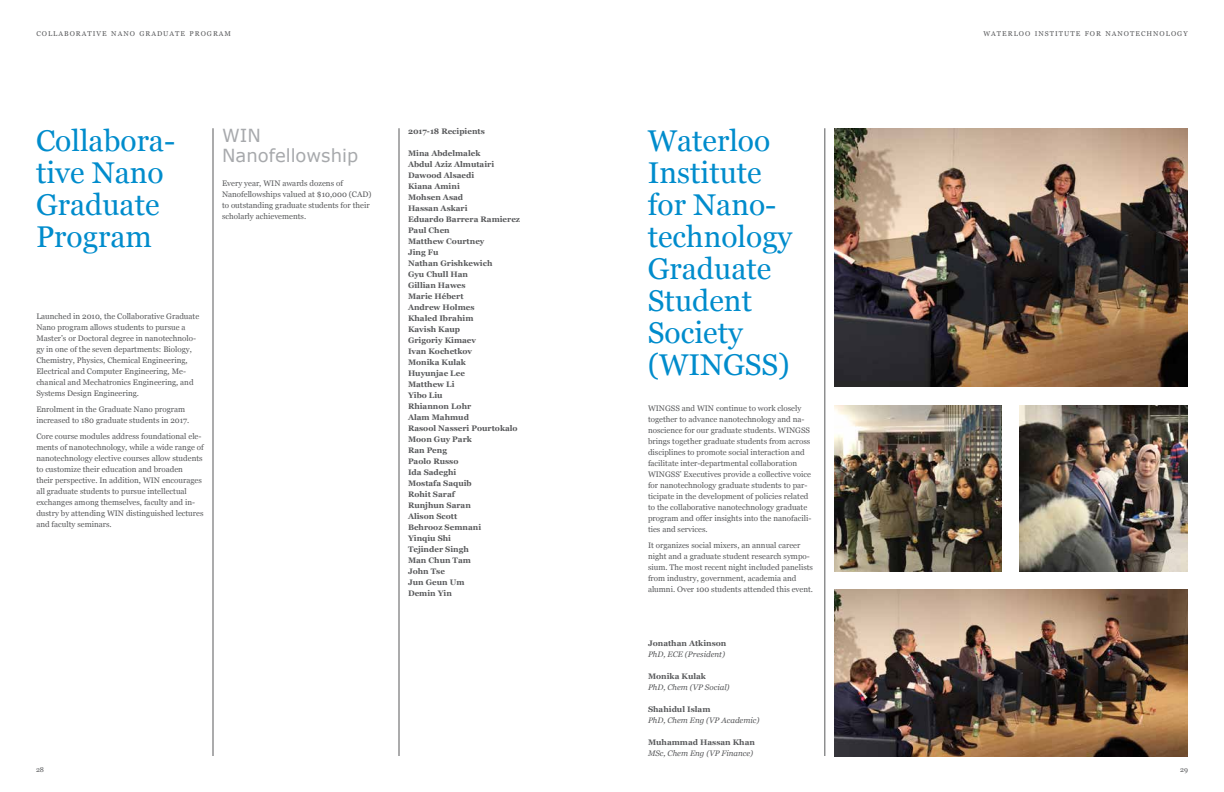
<style>
.page{position:relative;width:1224px;height:792px;background:#fff}
.page>*{position:absolute;margin:0;border:0;box-sizing:border-box;transform-origin:0 0}
.t1{font:30px/32px "Georgia";color:#008ccc}
.t2{font:18px/20px "Verdana";color:#a7a9ac}
.t3{font:8px/11px "Georgia";color:#58595b}
.t4{font:700 8px/11px "Georgia";color:#58595b}
.t5{font:italic 8px "Georgia";color:#58595b}
.t6{font:7px "Georgia";letter-spacing:.145em;color:#58595b}
.t7{font:7px "Georgia";color:#58595b}
</style>
<div class="page">
<hr style="left:213px;top:128px;width:1px;height:628px;background:#58595b">
<hr style="left:825px;top:128px;width:1px;height:628px;background:#58595b">
<hr style="left:399px;top:128px;width:1px;height:628px;background:#58595b">
<img style="left:834px;top:128px;width:354px;height:259px">
<img style="left:834px;top:590px;width:354px;height:166px">
<img style="left:834px;top:405px;width:168px;height:167px">
<img style="left:1020px;top:405px;width:168px;height:167px">
<p class="t6" style="left:36px;top:30px;width:196px">COLLABORATIVE NANO GRADUATE PROGRAM</p>
<p class="t6" style="left:983px;top:30px;width:206px">WATERLOO INSTITUTE FOR NANOTECHNOLOGY</p>
<p class="t4" style="left:408px;top:126px;width:78px">2017-18 Recipients</p>
<p class="t4" style="left:408px;top:148px;width:114px">Mina Abdelmalek<br>Abdul Aziz Almutairi<br>Dawood Alsaedi<br>Kiana Amini<br>Mohsen Asad<br>Hassan Askari<br>Eduardo Barrera Ramierez<br>Paul Chen<br>Matthew Courtney<br>Jing Fu<br>Nathan Grishkewich<br>Gyu Chull Han<br>Gillian Hawes<br>Marie Hébert<br>Andrew Holmes<br>Khaled Ibrahim<br>Kavish Kaup<br>Grigoriy Kimaev<br>Ivan Kochetkov<br>Monika Kulak<br>Huyunjae Lee<br>Matthew Li<br>Yibo Liu<br>Rhiannon Lohr<br>Alam Mahmud<br>Rasool Nasseri Pourtokalo<br>Moon Guy Park<br>Ran Peng<br>Paolo Russo<br>Ida Sadeghi<br>Mostafa Saquib<br>Rohit Saraf<br>Runjhun Saran<br>Alison Scott<br>Behrooz Semnani<br>Yinqiu Shi<br>Tejinder Singh<br>Man Chun Tam<br>John Tse<br>Jun Geun Um<br>Demin Yin</p>
<h1 class="t1" style="left:36px;top:125px;width:141px">Collabora&shy;tive Nano<br>Graduate<br>Program</h1>
<h1 class="t1" style="left:648px;top:125px;width:146px">Waterloo<br>Institute for Nano&shy;technology<br>Graduate<br>Student<br>Society (WINGSS)</h1>
<h2 class="t2" style="left:222px;top:125px;width:138px">WIN<br>Nanofellowship</h2>
<p class="t3" style="left:222px;top:178px;width:151px">Every year, WIN awards dozens of Nanofellowships valued at $10,000 (CAD) to outstanding graduate students for their scholarly achievements.</p>
<p class="t3" style="left:36px;top:311px;width:164px">Launched in 2010, the Collaborative Graduate Nano program allows students to pursue a Master’s or Doctoral degree in nanotechnolo&shy;gy in one of the seven departments: Biology, Chemistry, Physics, Chemical Engineering, Electrical and Computer Engineering, Me&shy;chanical and Mechatronics Engineering, and Systems Design Engineering.</p>
<p class="t3" style="left:36px;top:404px;width:155px">Enrolment in the Graduate Nano program increased to 180 graduate students in 2017.</p>
<p class="t3" style="left:36px;top:431px;width:169px">Core course modules address foundational ele&shy;ments of nanotechnology, while a wide range of nanotechnology elective courses allow students to customize their education and broaden<br>their perspective. In addition, WIN encourages all graduate students to pursue intellectual exchanges among themselves, faculty and in&shy;dustry by attending WIN distinguished lectures and faculty seminars.</p>
<p class="t3" style="left:648px;top:403px;width:165px">WINGSS and WIN continue to work closely together to advance nanotechnology and na&shy;noscience for our graduate students. WINGSS brings together graduate students from across disciplines to promote social interaction and facilitate inter-departmental collaboration WINGSS’ Executives provide a collective voice for nanotechnology graduate students to par&shy;ticipate in the development of policies related to the collaborative nanotechnology graduate program and offer insights into the nanofacili&shy;ties and services.</p>
<p class="t3" style="left:648px;top:540px;width:167px">It organizes social mixers, an annual career night and a graduate student research sympo&shy;sium. The most recent night included panelists from industry, government, academia and alumni. Over 100 students attended this event.</p>
<p class="t4" style="left:648px;top:638px;width:80px">Jonathan Atkinson</p>
<p class="t5" style="left:648px;top:650px;width:79px">PhD, ECE (President)</p>
<p class="t4" style="left:648px;top:671px;width:60px">Monika Kulak</p>
<p class="t5" style="left:648px;top:683px;width:83px">PhD, Chem (VP Social)</p>
<p class="t4" style="left:648px;top:704px;width:64px">Shahidul Islam</p>
<p class="t5" style="left:648px;top:716px;width:113px">PhD, Chem Eng (VP Academic)</p>
<p class="t4" style="left:648px;top:737px;width:109px">Muhammad Hassan Khan</p>
<p class="t5" style="left:648px;top:749px;width:107px">MSc, Chem Eng (VP Finance)</p>
<p class="t7" style="left:36px;top:766px;width:10px">28</p>
<p class="t7" style="left:1180px;top:766px;width:9px">29</p>
</div>
